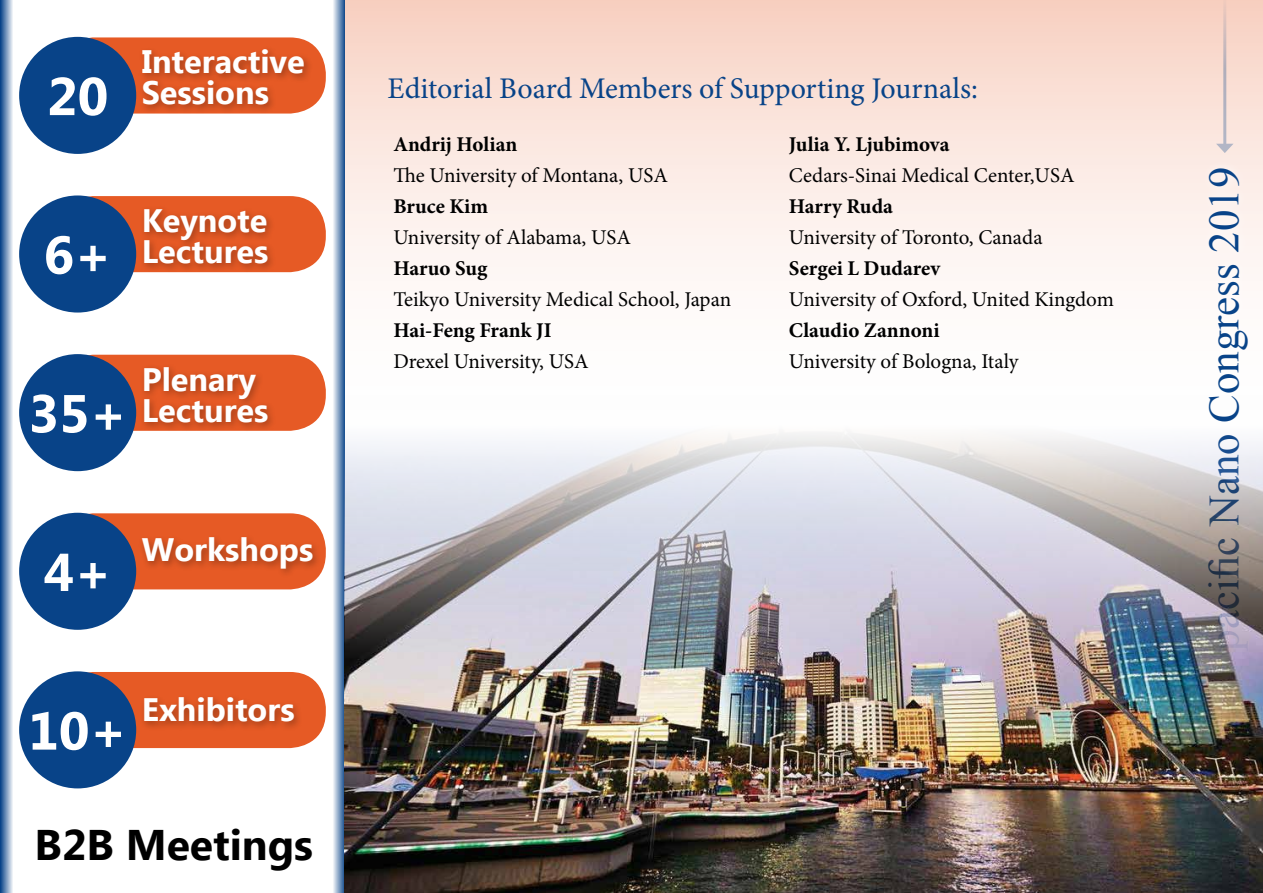
<style>
.page{position:relative;width:1263px;height:893px;background:#fff}
.page>*{position:absolute;margin:0;border:0;box-sizing:border-box;transform-origin:0 0}
.t1{font:700 53.25px "Ebrima";color:#fff}
.t2{font:42.75px "Times New Roman";color:#084388}
.t3{font:700 42.75px "Ebrima";color:#000}
.t4{font:700 32.4px/30.9px "Ebrima";color:#fff}
.t5{font:30px "Minion Pro";letter-spacing:-.005em;color:#084388}
.t6{font:21px "Minion Pro";letter-spacing:-.005em;color:#000}
.t7{font:700 21px "Minion Pro";color:#000}
</style>
<div class="page">
<svg style="left:345px;top:0;width:918px;height:274px"></svg>
<svg style="left:0;top:0;width:13px;height:893px;background:#7a99be"></svg>
<svg style="left:333px;top:0;width:12px;height:893px;background:#8da8c8"></svg>
<hr style="left:1223px;top:0;width:3px;height:146px;background:#084388">
<svg style="left:1216px;top:144px;width:17px;height:9px"></svg>
<div style="left:58px;top:37px;width:268px;height:77px;background:#e65a25;border-radius:36px"></div>
<div style="left:19px;top:37px;width:117px;height:117px;background:#084388;border-radius:50%"></div>
<div style="left:138px;top:45px;width:176px;height:69px;background:#000;opacity:.3"></div>
<div style="left:58px;top:196px;width:268px;height:76px;background:#e65a25;border-radius:36px"></div>
<div style="left:19px;top:195px;width:117px;height:118px;background:#084388;border-radius:50%"></div>
<div style="left:140px;top:205px;width:137px;height:68px;background:#000;opacity:.3"></div>
<div style="left:58px;top:355px;width:268px;height:76px;background:#e65a25;border-radius:36px"></div>
<div style="left:19px;top:354px;width:117px;height:117px;background:#084388;border-radius:50%"></div>
<div style="left:140px;top:362px;width:137px;height:70px;background:#000;opacity:.3"></div>
<div style="left:58px;top:513px;width:268px;height:76px;background:#e65a25;border-radius:36px"></div>
<div style="left:19px;top:513px;width:117px;height:117px;background:#084388;border-radius:50%"></div>
<div style="left:138px;top:533px;width:184px;height:46px;background:#000;opacity:.3"></div>
<div style="left:58px;top:672px;width:268px;height:76px;background:#e65a25;border-radius:36px"></div>
<div style="left:19px;top:671px;width:117px;height:117px;background:#084388;border-radius:50%"></div>
<div style="left:140px;top:693px;width:164px;height:38px;background:#000;opacity:.3"></div>
<svg style="left:1200px;top:159px;width:57px;height:115px;fill:#fdf3ef"></svg>
<img style="left:345px;top:433px;width:918px;height:460px">
<h1 class="t1" style="left:47px;top:57px;width:63px">20</h1>
<h3 class="t4" style="left:142px;top:48px;width:165px">Interactive<br>Sessions</h3>
<h1 class="t1" style="left:44px;top:215px;width:70px">6+</h1>
<h3 class="t4" style="left:142px;top:207px;width:128px">Keynote<br>Lectures</h3>
<h1 class="t1" style="left:28px;top:374px;width:100px">35+</h1>
<h3 class="t4" style="left:142px;top:365px;width:128px">Plenary<br>Lectures</h3>
<h1 class="t1" style="left:44px;top:532px;width:70px">4+</h1>
<h3 class="t4" style="left:142px;top:536px;width:173px">Workshops</h3>
<h1 class="t1" style="left:28px;top:691px;width:100px">10+</h1>
<h3 class="t4" style="left:142px;top:696px;width:154px">Exhibitors</h3>
<h2 class="t3" style="left:35px;top:813px;width:280px">B2B Meetings</h2>
<h3 class="t5" style="left:387px;top:69px;width:592px">Editorial Board Members of Supporting Journals:</h3>
<p class="t7" style="left:393px;top:130px;width:125px">Andrij Holian</p>
<p class="t6" style="left:393px;top:162px;width:276px">The University of Montana, USA</p>
<p class="t7" style="left:393px;top:192px;width:96px">Bruce Kim</p>
<p class="t6" style="left:393px;top:224px;width:239px">University of Alabama, USA</p>
<p class="t7" style="left:393px;top:254px;width:96px">Haruo Sug</p>
<p class="t6" style="left:393px;top:286px;width:339px">Teikyo University Medical School, Japan</p>
<p class="t7" style="left:393px;top:316px;width:160px">Hai-Feng Frank JI</p>
<p class="t6" style="left:393px;top:348px;width:197px">Drexel University, USA</p>
<p class="t7" style="left:789px;top:130px;width:162px">Julia Y. Ljubimova</p>
<p class="t6" style="left:789px;top:161px;width:287px">Cedars-Sinai Medical Center,USA</p>
<p class="t7" style="left:789px;top:192px;width:106px">Harry Ruda</p>
<p class="t6" style="left:789px;top:223px;width:255px">University of Toronto, Canada</p>
<p class="t7" style="left:789px;top:254px;width:153px">Sergei L Dudarev</p>
<p class="t6" style="left:789px;top:285px;width:326px">University of Oxford, United Kingdom</p>
<p class="t7" style="left:789px;top:316px;width:152px">Claudio Zannoni</p>
<p class="t6" style="left:789px;top:347px;width:231px">University of Bologna, Italy</p>
<h2 class="t2" style="left:1195px;top:740px;width:574px;rotate:-90deg">Asia pacific Nano Congress 2019</h2>
</div>
